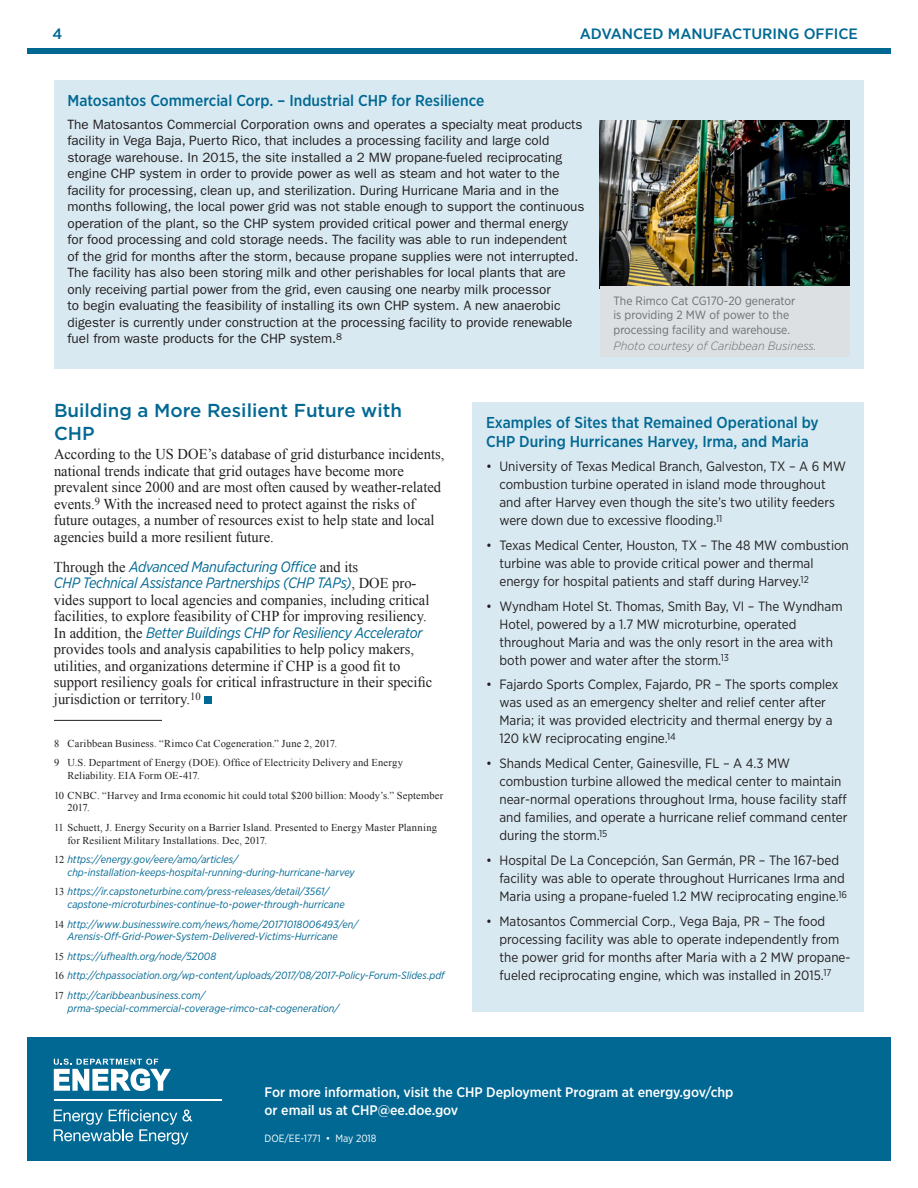
<style>
.page{position:relative;width:918px;height:1188px;background:#fff}
.page>*{position:absolute;margin:0;border:0;box-sizing:border-box;transform-origin:0 0}
.subhead_1{font:500 18.75px/22.5px "Gotham";color:#006893}
.boxed_text_-_H1{font:500 15.75px/18.8px "Gotham Narrow";color:#006893}
.body_text{font:15px/16.5px "Times New Roman";color:#231f20}
.t1{font:500 15px "Gotham Narrow";color:#006893;scale:1.1 1}
.t2{font:500 13.8px/18px "Gotham Narrow";letter-spacing:-.005em;color:#fff}
.t3{font:13.5px/18px "Gotham Narrow";color:#231f20}
.boxed_text_-_body_te{font:13.5px/16.5px "ITC Franklin Gothic Std";color:#231f20}
.t4{font:12px/14.4px "Gotham Narrow";color:#6c6d70}
.t5{font:italic 300 12px "Gotham Narrow";color:#6c6d70;scale:1.05 1}
.footnote{font:italic 10.5px/12.8px "Gotham Narrow";letter-spacing:-.005em;color:#006893}
.footnote-2{font:10.5px/12.8px "Times New Roman";letter-spacing:.02em;color:#231f20}
.t6{font:10.5px "Gotham Narrow";letter-spacing:-.005em;color:#fff}
.s1{font-family:"Gotham Narrow";font-style:italic;color:#006893}
.s2{font-family:"Times New Roman";font-style:normal;color:#231f20}
</style>
<div class="page">
<div style="left:204px;top:696px;width:8px;height:8px;background:#006893"></div>
<hr style="left:54px;top:720px;width:108px;height:1px;background:#231f20">
<div style="left:54px;top:80px;width:810px;height:288px;background:#d8e9f1"></div>
<img style="left:600px;top:121px;width:249px;height:166px">
<div style="left:600px;top:287px;width:249px;height:70px;background:#dde0e3"></div>
<div style="left:472px;top:402px;width:392px;height:610px;background:#d8e9f1"></div>
<div style="left:27px;top:48px;width:864px;height:6px;background:#006893"></div>
<div style="left:27px;top:1038px;width:864px;height:123px;background:#006893"></div>
<svg style="left:54px;top:1059px;width:117px;height:32px"></svg>
<hr style="left:54px;top:1099px;width:168px;height:2px;background:#fff">
<svg style="left:54px;top:1109px;width:139px;height:36px"></svg>
<p class="t1" style="left:52px;top:24px;width:10px">4</p>
<p class="t1" style="left:580px;top:24px;width:254px">ADVANCED MANUFACTURING OFFICE</p>
<p class="boxed_text_-_H1" style="left:68px;top:91px;width:418px">Matosantos Commercial Corp. – Industrial CHP for Resilience</p>
<p class="boxed_text_-_body_te" style="left:68px;top:116px;width:519px">The Matosantos Commercial Corporation owns and operates a specialty meat products facility in Vega Baja, Puerto Rico, that includes a processing facility and large cold storage warehouse. In 2015, the site installed a 2 MW propane-fueled reciprocating engine CHP system in order to provide power as well as steam and hot water to the facility for processing, clean up, and sterilization. During Hurricane Maria and in the months following, the local power grid was not stable enough to support the continuous operation of the plant, so the CHP system provided critical power and thermal energy for food processing and cold storage needs. The facility was able to run independent<br>of the grid for months after the storm, because propane supplies were not interrupted.<br>The facility has also been storing milk and other perishables for local plants that are only receiving partial power from the grid, even causing one nearby milk processor<br>to begin evaluating the feasibility of installing its own CHP system. A new anaerobic digester is currently under construction at the processing facility to provide renewable fuel from waste products for the CHP system.<sup>8</sup></p>
<p class="t4" style="left:614px;top:293px;width:183px">The Rimco Cat CG170-20 generator is providing 2 MW of power to the processing facility and warehouse.</p>
<p class="t5" style="left:614px;top:339px;width:195px">Photo courtesy of Caribbean Business.</p>
<p class="subhead_1" style="left:54px;top:399px;width:350px">Building a More Resilient Future with<br>CHP</p>
<p class="body_text" style="left:54px;top:446px;width:392px">According to the US DOE’s database of grid disturbance incidents, national trends indicate that grid outages have become more prevalent since 2000 and are most often caused by weather-related events.<sup>9</sup> With the increased need to protect against the risks of future outages, a number of resources exist to help state and local agencies build a more resilient future.</p>
<p class="body_text" style="left:54px;top:558px;width:380px">Through the <span class="s1">Advanced Manufacturing Office</span> and its<br><span class="s1">CHP Technical Assistance Partnerships (CHP TAPs)</span>, DOE pro&shy;vides support to local agencies and companies, including critical facilities, to explore feasibility of CHP for improving resiliency.<br>In addition, the <span class="s1">Better Buildings CHP for Resiliency Accelerator </span>provides tools and analysis capabilities to help policy makers, utilities, and organizations determine if CHP is a good fit to support resiliency goals for critical infrastructure in their specific jurisdiction or territory.<sup>10</sup></p>
<p class="footnote-2" style="left:54px;top:737px;width:285px">8 Caribbean Business. “Rimco Cat Cogeneration.” June 2, 2017.</p>
<p class="footnote-2" style="left:68px;top:756px;width:337px;text-indent:-14px">9 U.S. Department of Energy (DOE). Office of Electricity Delivery and Energy<br>Reliability. EIA Form OE-417.</p>
<p class="footnote-2" style="left:68px;top:789px;width:377px;text-indent:-14px">10 CNBC. “Harvey and Irma economic hit could total $200 billion: Moody’s.” September<br>2017.</p>
<p class="footnote-2" style="left:68px;top:821px;width:371px;text-indent:-14px">11 Schuett, J. Energy Security on a Barrier Island. Presented to Energy Master Planning for Resilient Military Installations. Dec, 2017.</p>
<p class="footnote" style="left:68px;top:853px;width:289px;text-indent:-14px"><span class="s2">12</span> https://energy.gov/eere/amo/articles/ chp-installation-keeps-hospital-running-during-hurricane-harvey</p>
<p class="footnote" style="left:68px;top:885px;width:279px;text-indent:-14px"><span class="s2">13</span> https://ir.capstoneturbine.com/press-releases/detail/3561/ capstone-microturbines-continue-to-power-through-hurricane</p>
<p class="footnote" style="left:68px;top:918px;width:292px;text-indent:-14px"><span class="s2">14</span> http://www.businesswire.com/news/home/20171018006493/en/<br>Arensis-Off-Grid-Power-System-Delivered-Victims-Hurricane</p>
<p class="footnote" style="left:54px;top:950px;width:164px"><span class="s2">15</span> https://ufhealth.org/node/52008</p>
<p class="footnote" style="left:54px;top:969px;width:392px"><span class="s2">16</span> http://chpassociation.org/wp-content/uploads/2017/08/2017-Policy-Forum-Slides.pdf</p>
<p class="footnote" style="left:68px;top:989px;width:273px;text-indent:-14px"><span class="s2">17</span> http://caribbeanbusiness.com/ prma-special-commercial-coverage-rimco-cat-cogeneration/</p>
<p class="boxed_text_-_H1" style="left:486px;top:413px;width:334px">Examples of Sites that Remained Operational by<br>CHP During Hurricanes Harvey, Irma, and Maria</p>
<p class="t3" style="left:500px;top:457px;width:348px;text-indent:-14px">• University of Texas Medical Branch, Galveston, TX – A 6 MW combustion turbine operated in island mode throughout and after Harvey even though the site’s two utility feeders were down due to excessive flooding.<sup>11</sup></p>
<p class="t3" style="left:500px;top:536px;width:351px;text-indent:-14px">• Texas Medical Center, Houston, TX – The 48 MW combustion turbine was able to provide critical power and thermal energy for hospital patients and staff during Harvey.<sup>12</sup></p>
<p class="t3" style="left:500px;top:597px;width:345px;text-indent:-14px">• Wyndham Hotel St. Thomas, Smith Bay, VI – The Wyndham Hotel, powered by a 1.7 MW microturbine, operated throughout Maria and was the only resort in the area with both power and water after the storm.<sup>13</sup></p>
<p class="t3" style="left:500px;top:675px;width:340px;text-indent:-14px">• Fajardo Sports Complex, Fajardo, PR – The sports complex was used as an emergency shelter and relief center after Maria; it was provided electricity and thermal energy by a 120 kW reciprocating engine.<sup>14</sup></p>
<p class="t3" style="left:500px;top:754px;width:350px;text-indent:-14px">• Shands Medical Center, Gainesville, FL – A 4.3 MW combustion turbine allowed the medical center to maintain near-normal operations throughout Irma, house facility staff and families, and operate a hurricane relief command center during the storm.<sup>15</sup></p>
<p class="t3" style="left:500px;top:851px;width:349px;text-indent:-14px">• Hospital De La Concepción, San Germán, PR – The 167-bed facility was able to operate throughout Hurricanes Irma and<br>Maria using a propane-fueled 1.2 MW reciprocating engine.<sup>16</sup></p>
<p class="t3" style="left:500px;top:912px;width:353px;text-indent:-14px">• Matosantos Commercial Corp., Vega Baja, PR – The food processing facility was able to operate independently from the power grid for months after Maria with a 2 MW propane&shy;fueled reciprocating engine, which was installed in 2015.<sup>17</sup></p>
<p class="t2" style="left:265px;top:1083px;width:470px">For more information, visit the CHP Deployment Program at energy.gov/chp or email us at CHP@ee.doe.gov</p>
<p class="t6" style="left:265px;top:1131px;width:113px">DOE/EE-1771 • May 2018</p>
</div>
